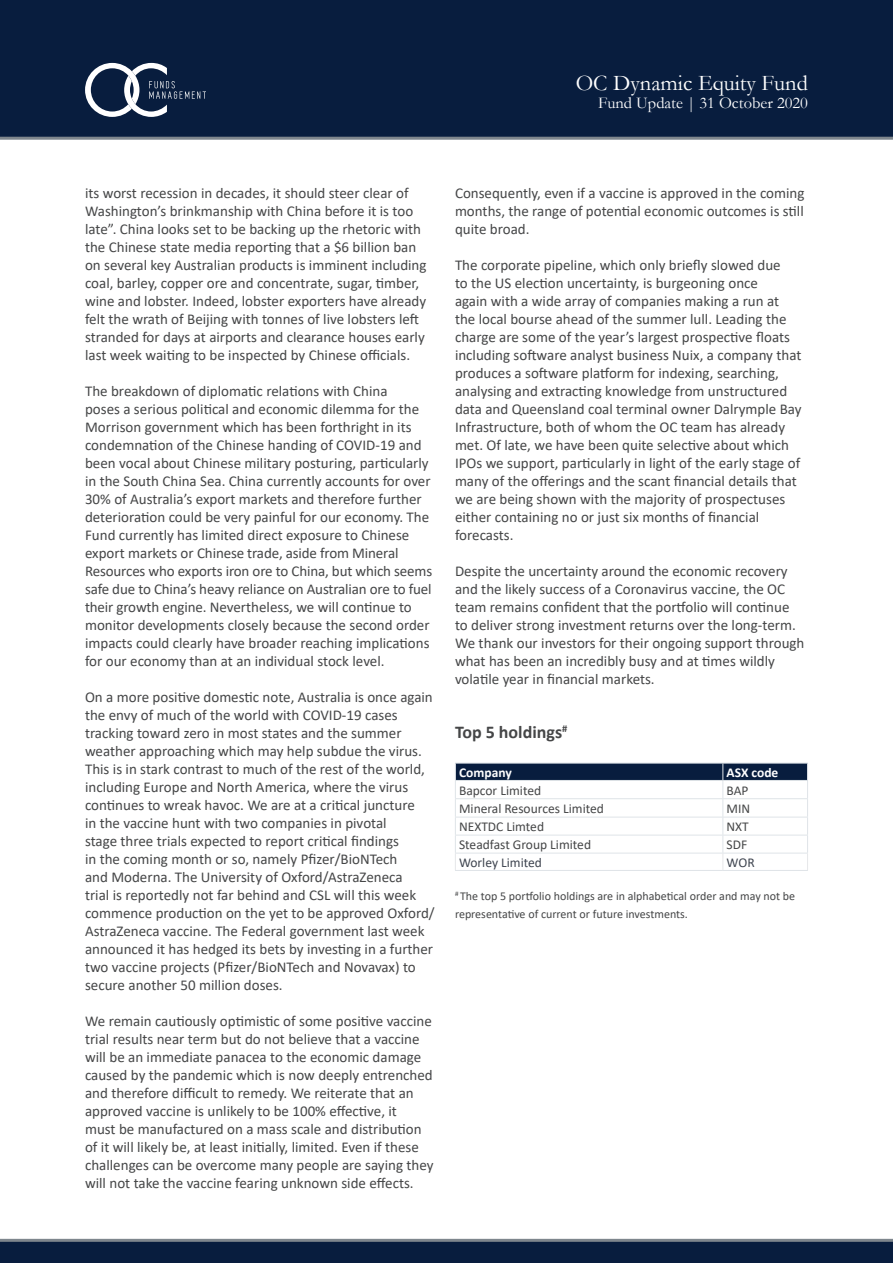
<style>
.page{position:relative;width:893px;height:1263px;background:#fff}
.page>*{position:absolute;margin:0;border:0;box-sizing:border-box;transform-origin:0 0}
.t1{font:22.5px "Garamond";color:#fff}
.t2{font:700 18px "Calibri";color:#454647}
.t3{font:16.5px "Garamond";color:#fff}
.t4{font:15px/18px "Calibri";color:#454647}
.t5{font:13.5px "Calibri";color:#454647}
.t6{font:13.5px "Calibri";color:#3e444f}
.t7{font:700 13.5px "Calibri";color:#fff}
.t8{font:12px/18px "Calibri";color:#454647}
</style>
<div class="page">
<div style="left:0;top:0;width:893px;height:138px;background:#081d3e"></div>
<hr style="left:0;top:137px;width:893px;height:3px;background:#7e868d">
<svg style="left:85px;top:63px;width:121px;height:54px"></svg>
<div style="left:0;top:1240px;width:893px;height:23px;background:#081d3e"></div>
<hr style="left:0;top:1239px;width:893px;height:3px;background:#7e868d">
<hr style="left:455px;top:870px;width:268px;height:1px;background:#dfe4e8">
<hr style="left:723px;top:870px;width:85px;height:1px;background:#dfe4e8">
<svg style="left:455px;top:763px;width:353px;height:107px"></svg>
<h1 class="t1" style="left:576px;top:68px;width:234px">OC Dynamic Equity Fund</h1>
<p class="t3" style="left:598px;top:92px;width:211px">Fund Update | 31 October 2020</p>
<p class="t4" style="left:85px;top:184px;width:343px">its worst recession in decades, it should steer clear of Washington’s brinkmanship with China before it is too late”. China looks set to be backing up the rhetoric with the Chinese state media reporting that a $6 billion ban on several key Australian products is imminent including coal, barley, copper ore and concentrate, sugar, timber, wine and lobster. Indeed, lobster exporters have already felt the wrath of Beijing with tonnes of live lobsters left stranded for days at airports and clearance houses early last week waiting to be inspected by Chinese officials.</p>
<p class="t4" style="left:85px;top:382px;width:349px">The breakdown of diplomatic relations with China<br>poses a serious political and economic dilemma for the Morrison government which has been forthright in its condemnation of the Chinese handing of COVID-19 and been vocal about Chinese military posturing, particularly in the South China Sea. China currently accounts for over 30% of Australia’s export markets and therefore further deterioration could be very painful for our economy. The Fund currently has limited direct exposure to Chinese export markets or Chinese trade, aside from Mineral Resources who exports iron ore to China, but which seems safe due to China’s heavy reliance on Australian ore to fuel their growth engine. Nevertheless, we will continue to monitor developments closely because the second order impacts could clearly have broader reaching implications for our economy than at an individual stock level.</p>
<p class="t4" style="left:85px;top:688px;width:351px">On a more positive domestic note, Australia is once again the envy of much of the world with COVID-19 cases tracking toward zero in most states and the summer weather approaching which may help subdue the virus.<br>This is in stark contrast to much of the rest of the world, including Europe and North America, where the virus continues to wreak havoc. We are at a critical juncture<br>in the vaccine hunt with two companies in pivotal<br>stage three trials expected to report critical findings<br>in the coming month or so, namely Pfizer/BioNTech<br>and Moderna. The University of Oxford/AstraZeneca<br>trial is reportedly not far behind and CSL will this week commence production on the yet to be approved Oxford/ AstraZeneca vaccine. The Federal government last week announced it has hedged its bets by investing in a further two vaccine projects (Pfizer/BioNTech and Novavax) to secure another 50 million doses.</p>
<p class="t4" style="left:85px;top:1012px;width:350px">We remain cautiously optimistic of some positive vaccine trial results near term but do not believe that a vaccine will be an immediate panacea to the economic damage caused by the pandemic which is now deeply entrenched and therefore difficult to remedy. We reiterate that an approved vaccine is unlikely to be 100% effective, it<br>must be manufactured on a mass scale and distribution of it will likely be, at least initially, limited. Even if these challenges can be overcome many people are saying they will not take the vaccine fearing unknown side effects.</p>
<p class="t4" style="left:455px;top:184px;width:351px;text-align:justify">Consequently, even if a vaccine is approved in the coming months, the range of potential economic outcomes is still quite broad.</p>
<p class="t4" style="left:455px;top:256px;width:348px">The corporate pipeline, which only briefly slowed due<br>to the US election uncertainty, is burgeoning once<br>again with a wide array of companies making a run at the local bourse ahead of the summer lull. Leading the charge are some of the year’s largest prospective floats including software analyst business Nuix, a company that produces a software platform for indexing, searching, analysing and extracting knowledge from unstructured data and Queensland coal terminal owner Dalrymple Bay Infrastructure, both of whom the OC team has already met. Of late, we have been quite selective about which IPOs we support, particularly in light of the early stage of many of the offerings and the scant financial details that we are being shown with the majority of prospectuses either containing no or just six months of financial forecasts.</p>
<p class="t4" style="left:455px;top:562px;width:351px">Despite the uncertainty around the economic recovery and the likely success of a Coronavirus vaccine, the OC team remains confident that the portfolio will continue to deliver strong investment returns over the long-term.<br>We thank our investors for their ongoing support through what has been an incredibly busy and at times wildly volatile year in financial markets.</p>
<p class="t2" style="left:455px;top:719px;width:114px">Top 5 holdings<sup>#</sup></p>
<p class="t7" style="left:459px;top:763px;width:54px">Company</p>
<p class="t7" style="left:726px;top:763px;width:53px">ASX code</p>
<p class="t5" style="left:459px;top:781px;width:84px">Bapcor Limited</p>
<p class="t5" style="left:726px;top:781px;width:23px">BAP</p>
<p class="t5" style="left:459px;top:800px;width:146px">Mineral Resources Limited</p>
<p class="t5" style="left:726px;top:800px;width:25px">MIN</p>
<p class="t5" style="left:459px;top:818px;width:87px">NEXTDC Limted</p>
<p class="t5" style="left:726px;top:818px;width:24px">NXT</p>
<p class="t5" style="left:459px;top:836px;width:134px">Steadfast Group Limited</p>
<p class="t5" style="left:726px;top:836px;width:22px">SDF</p>
<p class="t6" style="left:459px;top:853px;width:85px">Worley Limited</p>
<p class="t6" style="left:726px;top:853px;width:30px">WOR</p>
<p class="t8" style="left:455px;top:887px;width:342px"><sup>#</sup> The top 5 portfolio holdings are in alphabetical order and may not be representative of current or future investments.</p>
</div>
